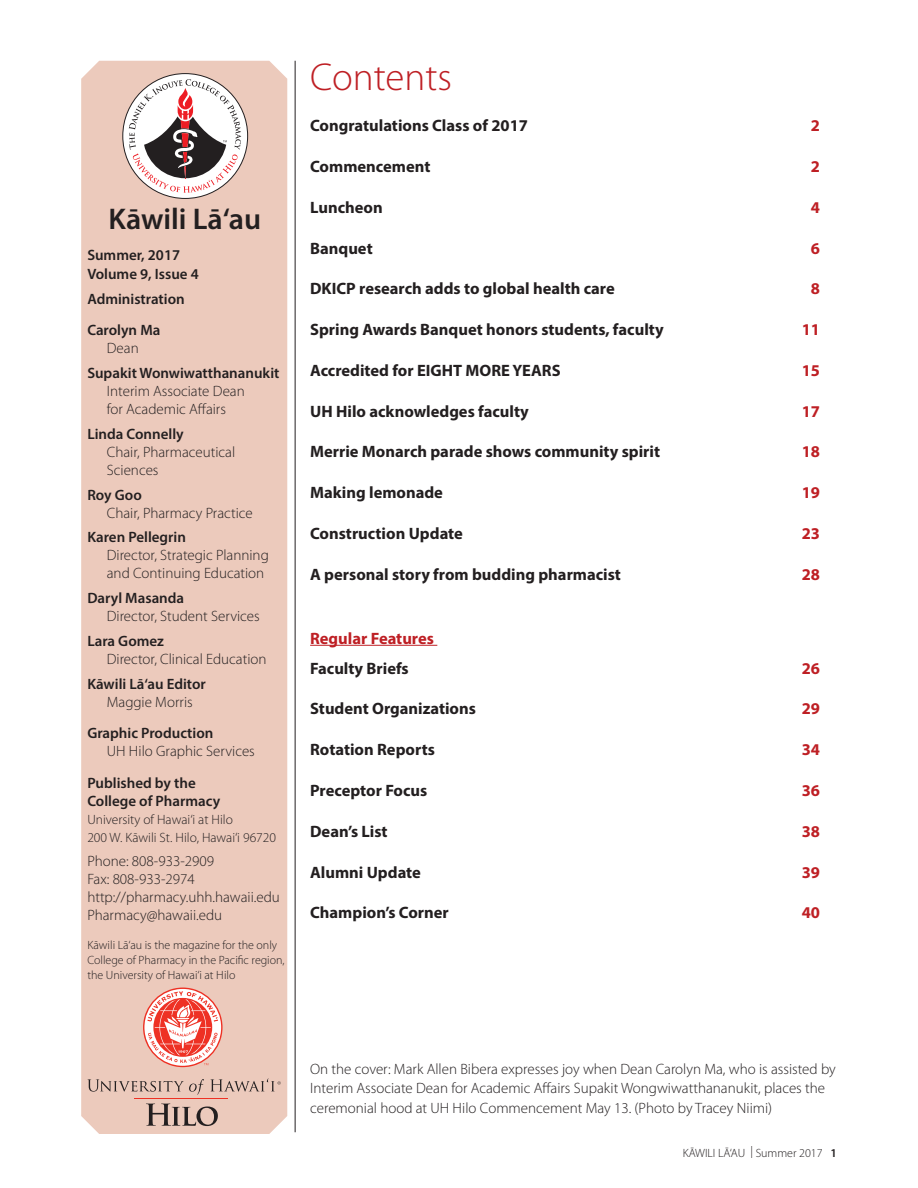
<style>
.page{position:relative;width:918px;height:1188px;background:#fff}
.page>*{position:absolute;margin:0;border:0;box-sizing:border-box;transform-origin:0 0}
.t1{font:300 39px "Myriad Pro";color:#be1f24}
.t2{font:600 30px "Myriad Pro";color:#231f20}
.t3{font:700 16.5px "Myriad Pro";color:#231f20}
.t4{font:700 16.5px/30px "Myriad Pro";color:#be1f24}
.t5{font:300 15px/18px "Myriad Pro";color:#231f20}
.t6{font:600 15px/18px "Myriad Pro";color:#231f20}
.t7{font:300 13.5px/18px "Myriad Pro";color:#231f20}
.t8{font:300 12px/15px "Myriad Pro";color:#231f20}
.s1{font-weight:300}
.s2{font-weight:600}
.s3{color:#231f20}
</style>
<div class="page">
<hr style="left:310px;top:645px;width:127px;height:1px;background:#be1f24">
<hr style="left:295px;top:61px;width:1px;height:1071px;background:#231f20">
<div style="left:81px;top:61px;width:206px;height:1073px;background:#eccabc"></div>
<div style="left:123px;top:74px;width:125px;height:124px;background:#fff;border-radius:50%"></div>
<svg style="left:129px;top:79px;width:112px;height:114px"></svg>
<svg style="left:143px;top:988px;width:80px;height:79px"></svg>
<hr style="left:135px;top:1098px;width:93px;height:1px;background:#ee3124">
<svg style="left:87px;top:1079px;width:117px;height:16px;background:#cfb1a5"></svg>
<svg style="left:210px;top:1078px;width:71px;height:14px"></svg>
<svg style="left:146px;top:1104px;width:72px;height:22px;background:#ac948a"></svg>
<p class="t2" style="left:108px;top:200px;width:154px">Kāwili Lā‘au</p>
<p class="t6" style="left:87px;top:244px;width:113px;line-height:19.5px">Summer, 2017<br>Volume 9, Issue 4</p>
<p class="t6" style="left:87px;top:283px;width:99px;line-height:31.5px">Administration<br>Carolyn Ma</p>
<p class="t6" style="left:87px;top:336px;width:194px;line-height:24.8px;text-indent:20px"><span class="s1">Dean<br></span>Supakit Wonwiwatthananukit</p>
<p class="t5" style="left:107px;top:382px;width:139px">Interim Associate Dean for Academic Affairs</p>
<p class="t5" style="left:107px;top:425px;width:130px;text-indent:-20px"><span class="s2">Linda Connelly<br></span>Chair, Pharmaceutical<br>Sciences</p>
<p class="t5" style="left:107px;top:486px;width:147px;text-indent:-20px"><span class="s2">Roy Goo<br></span>Chair, Pharmacy Practice</p>
<p class="t5" style="left:107px;top:529px;width:164px;text-indent:-20px"><span class="s2">Karen Pellegrin<br></span>Director, Strategic Planning and Continuing Education</p>
<p class="t5" style="left:107px;top:589px;width:155px;text-indent:-20px"><span class="s2">Daryl Masanda<br></span>Director, Student Services</p>
<p class="t5" style="left:107px;top:632px;width:161px;text-indent:-20px"><span class="s2">Lara Gomez<br></span>Director, Clinical Education</p>
<p class="t6" style="left:87px;top:674px;width:120px;text-align:center">Kāwili Lā‘au Editor<br><span class="s1">Maggie Morris</span></p>
<p class="t5" style="left:107px;top:724px;width:150px;text-indent:-20px"><span class="s2">Graphic Production<br></span>UH Hilo Graphic Services</p>
<p class="t6" style="left:87px;top:773px;width:134px">Published by the<br>College of Pharmacy</p>
<p class="t7" style="left:87px;top:810px;width:190px">University of Hawai‘i at Hilo<br>200 W. Kāwili St. Hilo, Hawai‘i 96720</p>
<p class="t5" style="left:87px;top:853px;width:194px">Phone: 808-933-2909<br>Fax: 808-933-2974 http://pharmacy.uhh.hawaii.edu<br>Pharmacy@hawaii.edu</p>
<p class="t8" style="left:87px;top:938px;width:199px">Kāwili Lā‘au is the magazine for the only<br>College of Pharmacy in the Pacific region, the University of Hawai‘i at Hilo</p>
<h1 class="t1" style="left:310px;top:56px;width:143px">Contents</h1>
<p class="t3" style="left:310px;top:115px;width:219px">Congratulations Class of 2017</p>
<p class="t4" style="left:811px;top:110px;width:11px">2</p>
<p class="t3" style="left:310px;top:156px;width:122px">Commencement</p>
<p class="t4" style="left:811px;top:151px;width:11px">2</p>
<p class="t3" style="left:310px;top:196px;width:74px">Luncheon</p>
<p class="t4" style="left:811px;top:192px;width:11px">4</p>
<p class="t3" style="left:310px;top:237px;width:64px">Banquet</p>
<p class="t4" style="left:811px;top:232px;width:11px">6</p>
<p class="t3" style="left:310px;top:278px;width:306px">DKICP research adds to global health care</p>
<p class="t4" style="left:811px;top:273px;width:11px">8</p>
<p class="t3" style="left:310px;top:319px;width:355px">Spring Awards Banquet honors students, faculty</p>
<p class="t4" style="left:802px;top:314px;width:20px">11</p>
<p class="t3" style="left:310px;top:360px;width:252px">Accredited for EIGHT MORE YEARS</p>
<p class="t4" style="left:802px;top:355px;width:20px">15</p>
<p class="t3" style="left:310px;top:400px;width:220px">UH Hilo acknowledges faculty</p>
<p class="t4" style="left:802px;top:396px;width:20px">17</p>
<p class="t3" style="left:310px;top:441px;width:351px">Merrie Monarch parade shows community spirit</p>
<p class="t4" style="left:802px;top:436px;width:20px">18</p>
<p class="t3" style="left:310px;top:482px;width:134px">Making lemonade</p>
<p class="t4" style="left:802px;top:477px;width:20px">19</p>
<p class="t3" style="left:310px;top:523px;width:154px">Construction Update</p>
<p class="t4" style="left:802px;top:518px;width:20px">23</p>
<p class="t3" style="left:310px;top:564px;width:312px">A personal story from budding pharmacist</p>
<p class="t4" style="left:802px;top:559px;width:20px">28</p>
<p class="t4" style="left:310px;top:622px;width:125px">Regular Features<br><span class="s3">Faculty Briefs</span></p>
<p class="t4" style="left:802px;top:652px;width:20px">26</p>
<p class="t3" style="left:310px;top:698px;width:167px">Student Organizations</p>
<p class="t4" style="left:802px;top:693px;width:20px">29</p>
<p class="t3" style="left:310px;top:739px;width:126px">Rotation Reports</p>
<p class="t4" style="left:802px;top:734px;width:20px">34</p>
<p class="t3" style="left:310px;top:780px;width:119px">Preceptor Focus</p>
<p class="t4" style="left:802px;top:775px;width:20px">36</p>
<p class="t3" style="left:310px;top:820px;width:79px">Dean’s List</p>
<p class="t4" style="left:802px;top:816px;width:20px">38</p>
<p class="t3" style="left:310px;top:861px;width:112px">Alumni Update</p>
<p class="t4" style="left:802px;top:856px;width:20px">39</p>
<p class="t3" style="left:310px;top:902px;width:140px">Champion’s Corner</p>
<p class="t4" style="left:802px;top:897px;width:20px">40</p>
<p class="t5" style="left:310px;top:1059px;width:527px;line-height:19.5px">On the cover: Mark Allen Bibera expresses joy when Dean Carolyn Ma, who is assisted by<br>Interim Associate Dean for Academic Affairs Supakit Wongwiwatthananukit, places the ceremonial hood at UH Hilo Commencement May 13. (Photo by Tracey Niimi)</p>
<p class="t8" style="left:683px;top:1145px;width:156px">KĀWILI LĀ‘AU | Summer 2017 <span class="s2">1</span></p>
</div>
